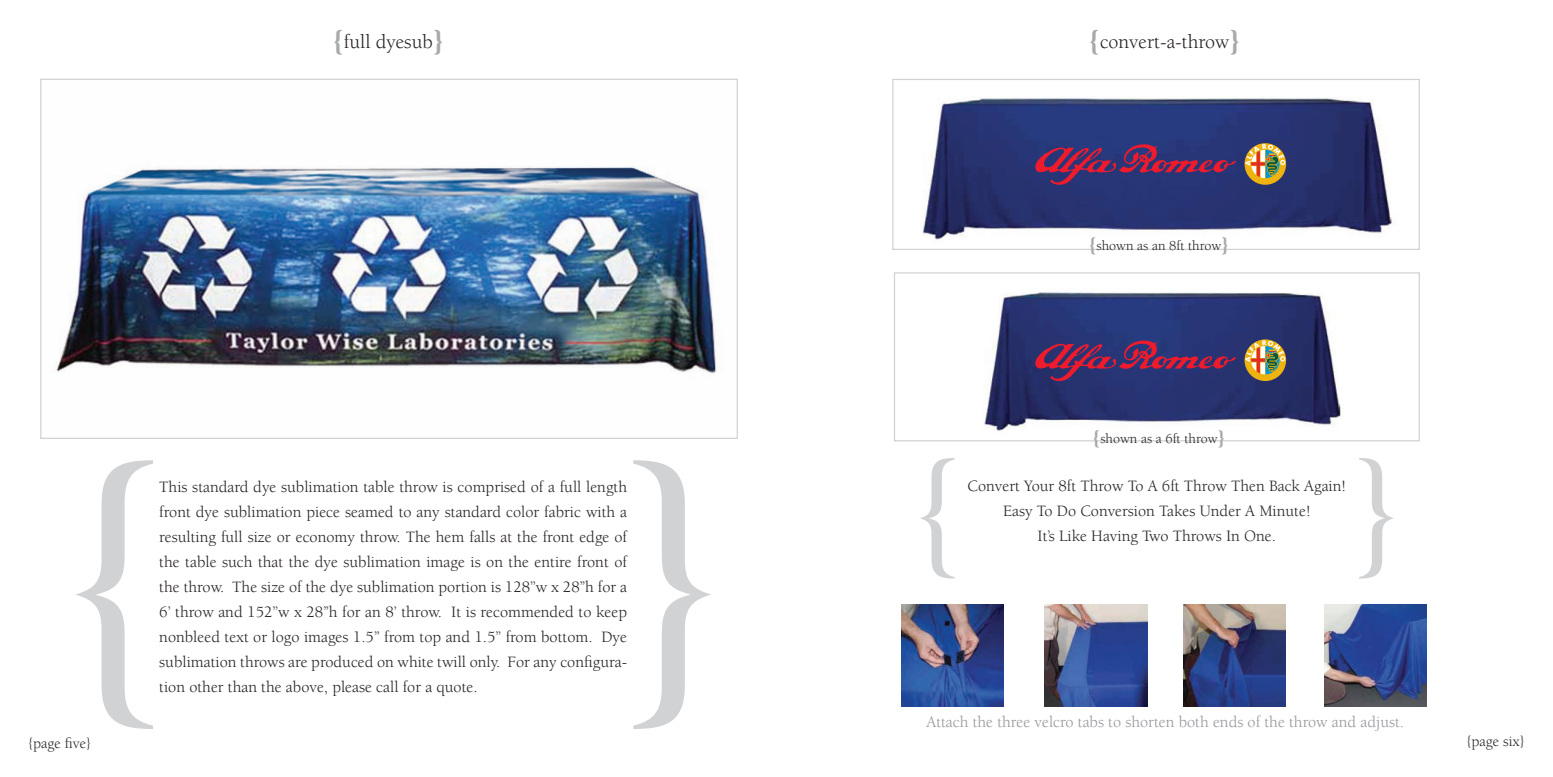
<style>
.page{position:relative;width:1553px;height:777px;background:#fff}
.page>*{position:absolute;margin:0;border:0;box-sizing:border-box;transform-origin:0 0}
.t1{font:311.88px "Times Roman SC";color:#d1d2d4}
.t2{font:140px "Times Roman SC";color:#d1d2d4}
.t3{font:20px "Berkeley";color:#231f20}
.t4{font:16.25px/25px "Berkeley";color:#231f20;text-align:justify}
.t5{font:16.25px "Berkeley";color:#939598}
.t6{font:15px "Berkeley";color:#231f20}
.t7{font:14px "Berkeley";color:#231f20}
.s1{font-weight:900;font-size:30px;color:#a8a9ad}
.s2{font-weight:900;font-size:21px;color:#a8a9ad}
</style>
<div class="page">
<img style="left:901px;top:604px;width:102px;height:102px">
<img style="left:1044px;top:604px;width:103px;height:102px">
<img style="left:1183px;top:604px;width:102px;height:102px">
<img style="left:1324px;top:604px;width:102px;height:102px">
<img style="left:922px;top:98px;width:470px;height:142px">
<div style="left:892px;top:79px;width:527px;height:171px;border:1px solid #d1d2d4"></div>
<img style="left:984px;top:292px;width:357px;height:139px">
<div style="left:894px;top:272px;width:525px;height:169px;border:1px solid #d1d2d4"></div>
<img style="left:56px;top:166px;width:662px;height:208px">
<div style="left:1244px;top:339px;width:42px;height:42px;background:#efb310;border-radius:50%"></div>
<svg style="left:1245px;top:340px;width:40px;height:34px"></svg>
<svg style="left:1034px;top:338px;width:202px;height:43px;background:#522f64"></svg>
<div style="left:1244px;top:143px;width:42px;height:42px;background:#efb310;border-radius:50%"></div>
<svg style="left:1245px;top:144px;width:40px;height:34px"></svg>
<svg style="left:1034px;top:142px;width:202px;height:43px;background:#523068"></svg>
<p class="t3" style="left:332px;top:31px;width:114px"><span class="s1">{</span>full dyesub<span class="s1">}</span></p>
<p class="t3" style="left:1088px;top:31px;width:154px"><span class="s1">{</span>convert-a-throw<span class="s1">}</span></p>
<p class="t7" style="left:1088px;top:238px;width:143px"><span class="s2">{</span>shown as an 8ft throw<span class="s2">}</span></p>
<p class="t7" style="left:1092px;top:431px;width:135px"><span class="s2">{</span>shown as a 6ft throw<span class="s2">}</span></p>
<h2 class="t2" style="left:905px;top:427px;width:69px">{</h2>
<h2 class="t2" style="left:1340px;top:427px;width:69px">}</h2>
<h1 class="t1" style="left:44px;top:392px;width:151px">{</h1>
<h1 class="t1" style="left:593px;top:392px;width:151px">}</h1>
<p class="t4" style="left:159px;top:475px;width:469px">This standard dye sublimation table throw is comprised of a full length front dye sublimation piece seamed to any standard color fabric with a resulting full size or economy throw. The hem falls at the front edge of the table such that the dye sublimation image is on the entire front of the throw. The size of the dye sublimation portion is 128’’w x 28’’h for a 6’ throw and 152’’w x 28’’h for an 8’ throw. It is recommended to keep nonbleed text or logo images 1.5” from top and 1.5” from bottom. Dye sublimation throws are produced on white twill only. For any configura&shy;tion other than the above, please call for a quote.</p>
<p class="t4" style="left:967px;top:474px;width:380px;text-align:center">Convert Your 8ft Throw To A 6ft Throw Then Back Again!<br>Easy To Do Conversion Takes Under A Minute!<br>It’s Like Having Two Throws In One.</p>
<p class="t5" style="left:926px;top:712px;width:479px">Attach the three velcro tabs to shorten both ends of the throw and adjust.</p>
<p class="t6" style="left:28px;top:735px;width:65px">{page five}</p>
<p class="t6" style="left:1466px;top:732px;width:60px">{page six}</p>
</div>
